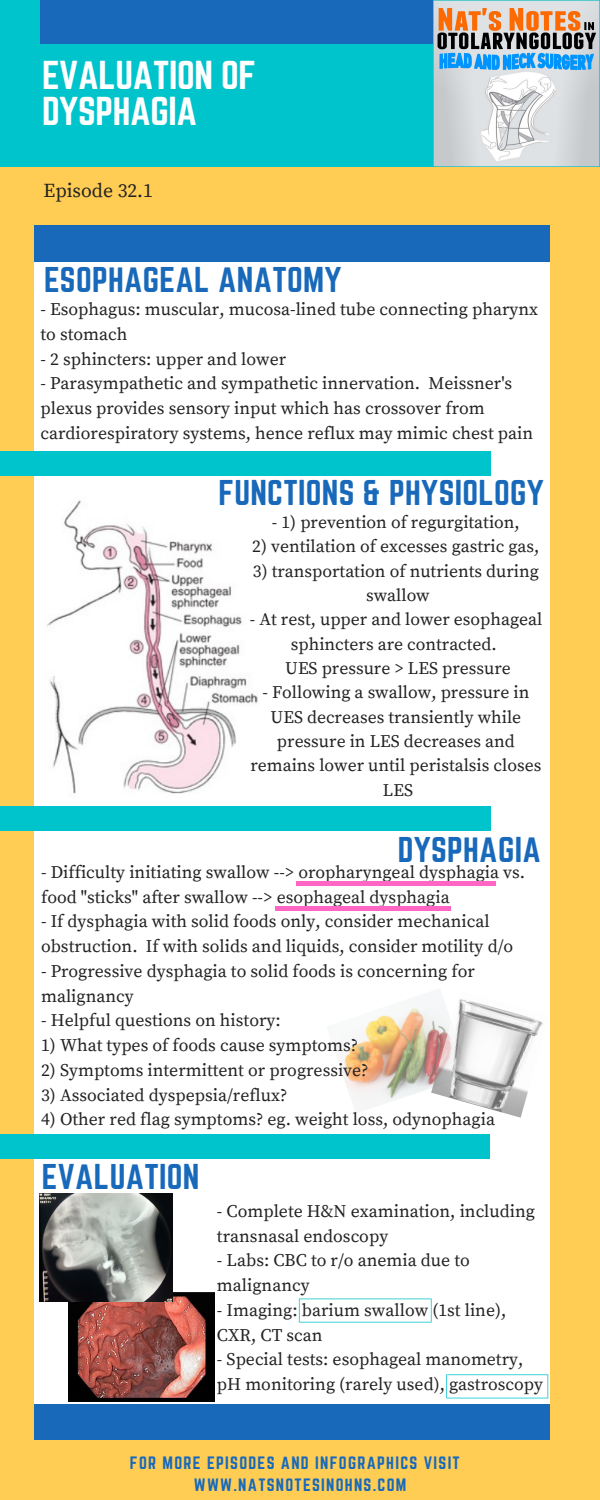
<style>
.page{position:relative;width:600px;height:1500px;background:#fff}
.page>*{position:absolute;margin:0;border:0;box-sizing:border-box;transform-origin:0 0}
.t1{font:35.4px/36px "Norwester";letter-spacing:-.01em;color:#fff}
.t2{font:31.4px "Norwester";letter-spacing:.01em;color:#1869ba}
.t3{font:19.7px "Source Serif Pro";color:#222}
.t4{font:17.7px/24.8px "Source Serif Pro";color:#222}
.t5{font:17.6px/24.4px "Source Serif Pro";color:#222;text-align:center}
.t6{font:15.7px/21.8px "Norwester";letter-spacing:.08em;color:#1869ba}
</style>
<div class="page">
<img style="left:0;top:166px;width:600px;height:1334px">
<div style="left:0;top:0;width:600px;height:166px;background:#00c4cc"></div>
<div style="left:35px;top:239px;width:514px;height:1187px;background:#fff"></div>
<div style="left:35px;top:1404px;width:514px;height:36px;background:#1869ba"></div>
<div style="left:35px;top:225px;width:514px;height:36px;background:#1869ba"></div>
<div style="left:40px;top:0;width:522px;height:44px;background:#1869ba"></div>
<img style="left:433px;top:0;width:167px;height:166px">
<img style="left:46px;top:500px;width:212px;height:294px">
<div style="left:0;top:806px;width:490px;height:24px;background:#00c4cc"></div>
<div style="left:0;top:451px;width:490px;height:24px;background:#00c4cc"></div>
<div style="left:0;top:1134px;width:490px;height:24px;background:#00c4cc"></div>
<img style="left:341px;top:989px;width:100px;height:118px">
<hr style="left:276px;top:906px;width:175px;height:4px;background:#ff66c4">
<hr style="left:297px;top:882px;width:199px;height:4px;background:#ff66c4">
<img style="left:431px;top:991px;width:112px;height:127px">
<svg style="left:299px;top:1299px;width:133px;height:24px"></svg>
<svg style="left:446px;top:1374px;width:102px;height:24px"></svg>
<img style="left:69px;top:1293px;width:145px;height:108px">
<img style="left:39px;top:1193px;width:134px;height:108px">
<h1 class="t1" style="left:42px;top:58px;width:216px">EVALUATION OF<br>DYSPHAGIA</h1>
<p class="t3" style="left:43px;top:179px;width:111px">Episode 32.1</p>
<h2 class="t2" style="left:44px;top:265px;width:299px">ESOPHAGEAL ANATOMY</h2>
<p class="t4" style="left:40px;top:298px;width:499px">- Esophagus: muscular, mucosa-lined tube connecting pharynx to stomach</p>
<p class="t4" style="left:40px;top:347px;width:247px">- 2 sphincters: upper and lower</p>
<p class="t4" style="left:40px;top:372px;width:494px">- Parasympathetic and sympathetic innervation. Meissner's plexus provides sensory input which has crossover from cardiorespiratory systems, hence reflux may mimic chest pain</p>
<h2 class="t2" style="left:218px;top:478px;width:327px">FUNCTIONS &amp; PHYSIOLOGY</h2>
<p class="t5" style="left:272px;top:511px;width:249px">- 1) prevention of regurgitation,</p>
<p class="t5" style="left:252px;top:535px;width:289px">2) ventilation of excesses gastric gas,</p>
<p class="t5" style="left:253px;top:559px;width:287px">3) transportation of nutrients during swallow</p>
<p class="t5" style="left:250px;top:608px;width:294px">- At rest, upper and lower esophageal sphincters are contracted.<br>UES pressure &gt; LES pressure</p>
<p class="t5" style="left:250px;top:681px;width:292px">- Following a swallow, pressure in<br>UES decreases transiently while pressure in LES decreases and remains lower until peristalsis closes<br>LES</p>
<h2 class="t2" style="left:398px;top:834px;width:145px">DYSPHAGIA</h2>
<p class="t4" style="left:41px;top:860px;width:486px">- Difficulty initiating swallow --&gt; oropharyngeal dysphagia vs. food "sticks" after swallow --&gt; esophageal dysphagia</p>
<p class="t4" style="left:41px;top:910px;width:474px">- If dysphagia with solid foods only, consider mechanical obstruction. If with solids and liquids, consider motility d/o</p>
<p class="t4" style="left:41px;top:959px;width:435px">- Progressive dysphagia to solid foods is concerning for malignancy</p>
<p class="t4" style="left:41px;top:1009px;width:241px">- Helpful questions on history:</p>
<p class="t4" style="left:41px;top:1033px;width:319px">1) What types of foods cause symptoms?</p>
<p class="t4" style="left:41px;top:1058px;width:329px">2) Symptoms intermittent or progressive?</p>
<p class="t4" style="left:41px;top:1083px;width:248px">3) Associated dyspepsia/reflux?</p>
<p class="t4" style="left:41px;top:1108px;width:455px">4) Other red flag symptoms? eg. weight loss, odynophagia</p>
<h2 class="t2" style="left:42px;top:1162px;width:159px">EVALUATION</h2>
<p class="t4" style="left:217px;top:1199px;width:320px">- Complete H&amp;N examination, including transnasal endoscopy</p>
<p class="t4" style="left:217px;top:1249px;width:254px">- Labs: CBC to r/o anemia due to malignancy</p>
<p class="t4" style="left:217px;top:1298px;width:291px">- Imaging: barium swallow (1st line),<br>CXR, CT scan</p>
<p class="t4" style="left:217px;top:1348px;width:328px">- Special tests: esophageal manometry, pH monitoring (rarely used), gastroscopy</p>
<p class="t6" style="left:194px;top:1453px;width:268px;text-indent:-64px">FOR MORE EPISODES AND INFOGRAPHICS VISIT<br>WWW.NATSNOTESINOHNS.COM</p>
</div>
